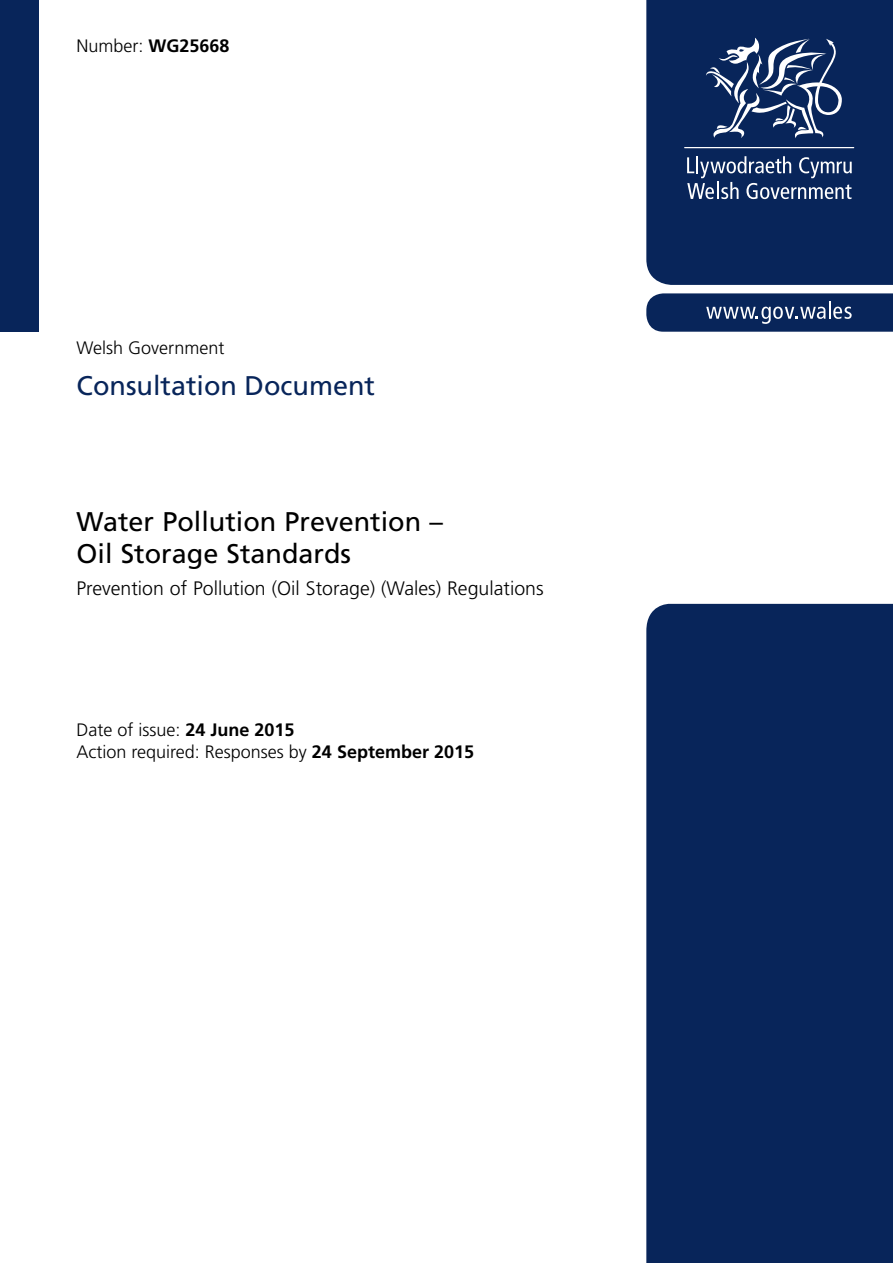
<style>
.page{position:relative;width:893px;height:1263px;background:#fff}
.page>*{position:absolute;margin:0;border:0;box-sizing:border-box;transform-origin:0 0}
.t1{font:27px "Frutiger LT Std";color:#000}
.t2{font:27px "Frutiger LT Std";color:#08255a}
.t3{font:300 19.5px "Frutiger LT Std";color:#000}
.Body_text{font:300 18px "Frutiger LT Std";color:#000}
.s1{font-weight:700}
</style>
<div class="page">
<div style="left:646px;top:604px;width:247px;height:659px;background:#08255a"></div>
<div style="left:646px;top:0;width:247px;height:285px;background:#08255a"></div>
<div style="left:0;top:0;width:38px;height:332px;background:#08255a"></div>
<svg style="left:706px;top:38px;width:136px;height:100px"></svg>
<svg style="left:687px;top:156px;width:165px;height:43px;background:#3f567f"></svg>
<hr style="left:684px;top:147px;width:170px;height:1px;background:#fff">
<svg style="left:646px;top:293px;width:247px;height:39px;background:#213b6b"></svg>
<p class="Body_text" style="left:77px;top:35px;width:155px">Number: <span class="s1">WG25668</span></p>
<h3 class="Body_text" style="left:77px;top:337px;width:149px">Welsh Government</h3>
<h1 class="t2" style="left:77px;top:369px;width:300px">Consultation Document</h1>
<h2 class="t1" style="left:77px;top:506px;width:368px">Water Pollution Prevention –</h2>
<h2 class="t1" style="left:77px;top:538px;width:276px">Oil Storage Standards</h2>
<h4 class="t3" style="left:77px;top:578px;width:469px">Prevention of Pollution (Oil Storage) (Wales) Regulations</h4>
<p class="Body_text" style="left:77px;top:720px;width:220px">Date of issue: <span class="s1">24 June 2015</span></p>
<p class="Body_text" style="left:77px;top:742px;width:399px">Action required: Responses by <span class="s1">24 September 2015</span></p>
</div>
